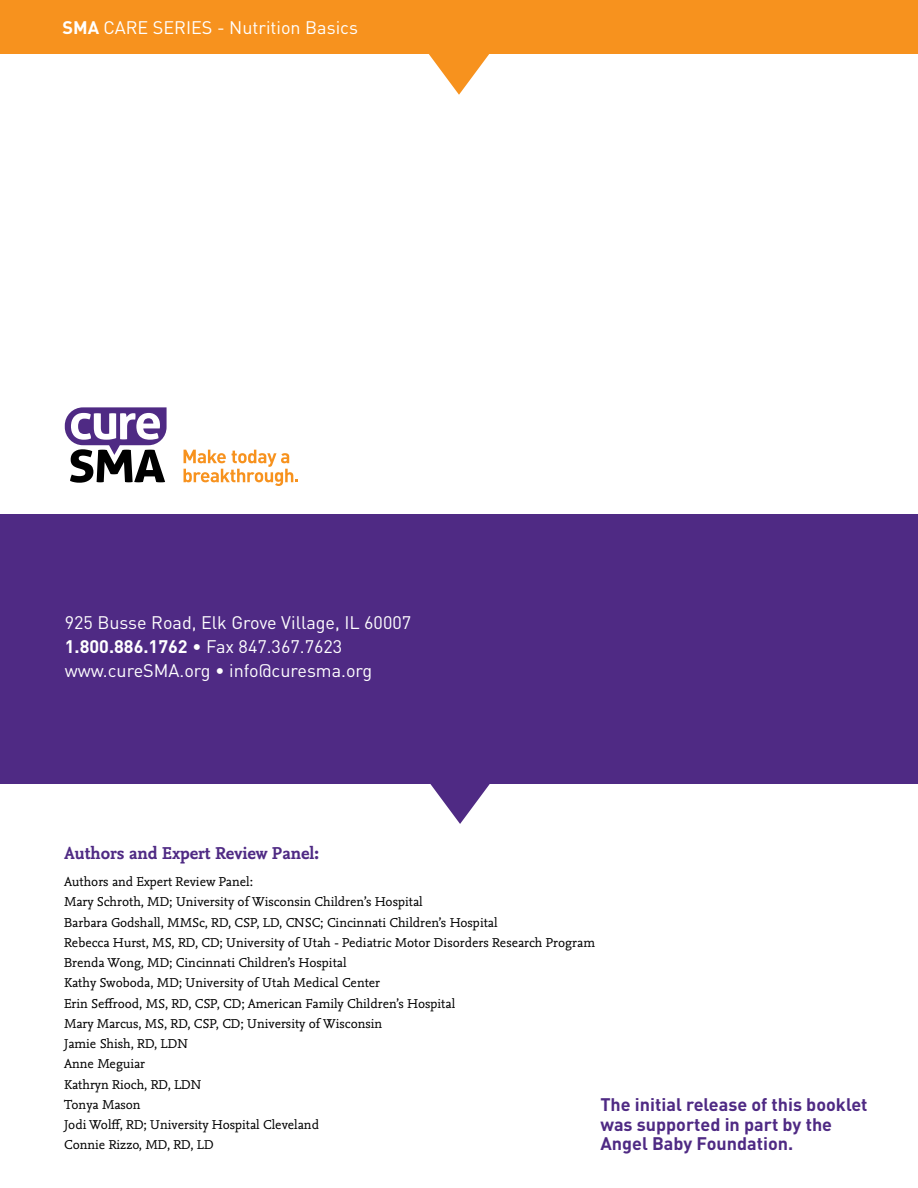
<style>
.page{position:relative;width:918px;height:1188px;background:#fff}
.page>*{position:absolute;margin:0;border:0;box-sizing:border-box;transform-origin:0 0}
.t1{font:18px/24px "DIN";color:#fff}
.t2{font:700 18px/19.5px "DIN";color:#4f2a84}
.t3{font:700 18px "Nexus Mix OT";color:#4f2a84}
.t4{font:13.5px/20.2px "Nexus Mix OT";color:#000}
.s1{font-weight:700}
</style>
<div class="page">
<svg style="left:65px;top:407px;width:102px;height:76px"></svg>
<svg style="left:184px;top:450px;width:114px;height:36px"></svg>
<div style="left:0;top:0;width:918px;height:54px;background:#f7921e"></div>
<svg style="left:429px;top:54px;width:60px;height:41px"></svg>
<div style="left:0;top:514px;width:918px;height:270px;background:#4f2a84"></div>
<svg style="left:430px;top:784px;width:60px;height:40px"></svg>
<h1 class="t1" style="left:63px;top:16px;width:297px"><span class="s1">SMA</span> CARE SERIES - Nutrition Basics</h1>
<h1 class="t1" style="left:65px;top:611px;width:348px">925 Busse Road, Elk Grove Village, IL 60007<br><span class="s1">1.800.886.1762</span> • Fax 847.367.7623 www.cureSMA.org • info@curesma.org</h1>
<h1 class="t3" style="left:64px;top:843px;width:256px">Authors and Expert Review Panel:</h1>
<p class="t4" style="left:64px;top:872px;width:532px">Authors and Expert Review Panel:<br>Mary Schroth, MD; University of Wisconsin Children’s Hospital<br>Barbara Godshall, MMSc, RD, CSP, LD, CNSC; Cincinnati Children’s Hospital<br>Rebecca Hurst, MS, RD, CD; University of Utah - Pediatric Motor Disorders Research Program Brenda Wong, MD; Cincinnati Children’s Hospital<br>Kathy Swoboda, MD; University of Utah Medical Center<br>Erin Seffrood, MS, RD, CSP, CD; American Family Children’s Hospital<br>Mary Marcus, MS, RD, CSP, CD; University of Wisconsin<br>Jamie Shish, RD, LDN<br>Anne Meguiar<br>Kathryn Rioch, RD, LDN<br>Tonya Mason<br>Jodi Wolff, RD; University Hospital Cleveland<br>Connie Rizzo, MD, RD, LD</p>
<h1 class="t2" style="left:600px;top:1094px;width:269px">The initial release of this booklet was supported in part by the<br>Angel Baby Foundation.</h1>
</div>
